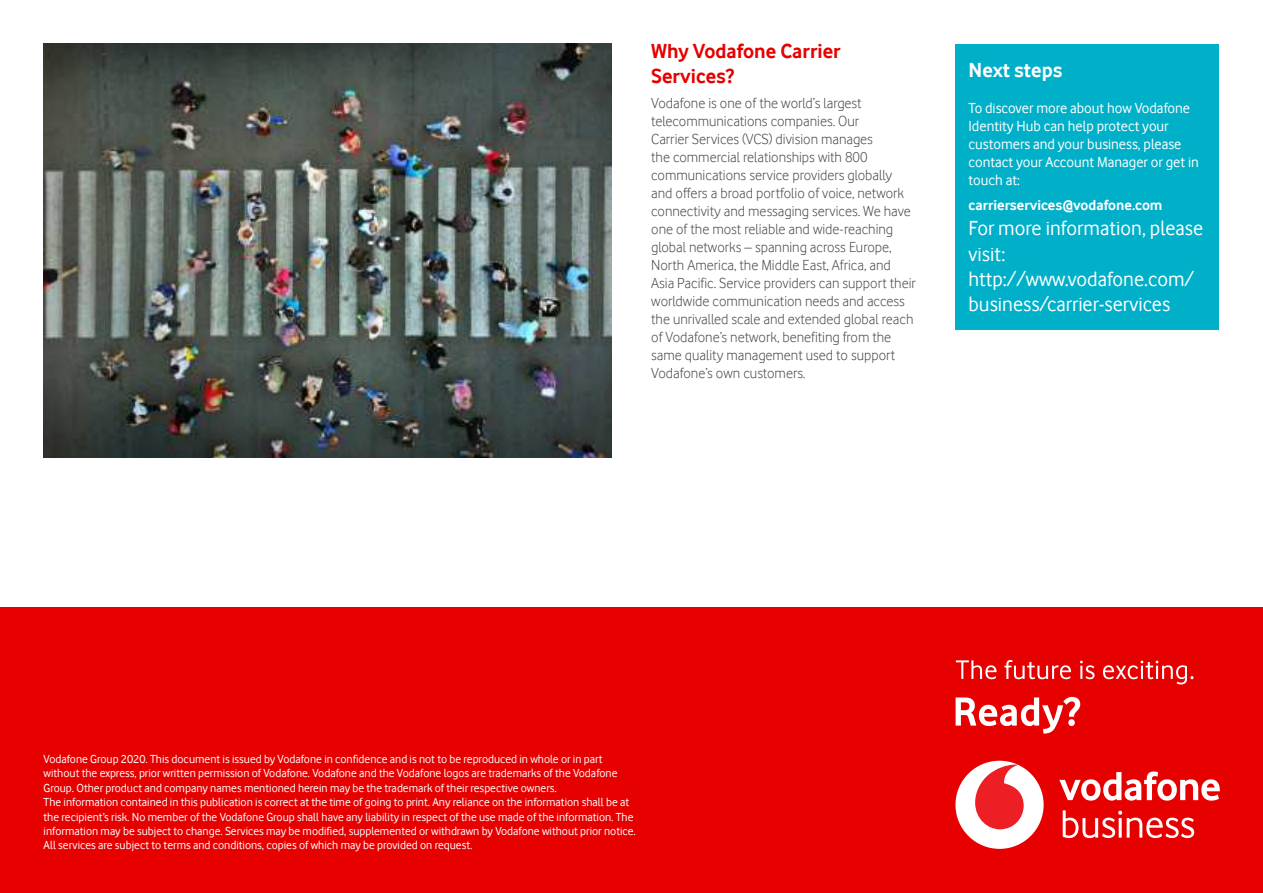
<style>
.page{position:relative;width:1263px;height:893px;background:#fff}
.page>*{position:absolute;margin:0;border:0;box-sizing:border-box;transform-origin:0 0}
.t1{font:21px/25.2px "Vodafone Rg";color:#fff}
.t2{font:700 21px/25.2px "Vodafone Rg";color:#e60000}
.t3{font:700 21px "Vodafone Rg";color:#fff}
.t4{font:15px/18px "Vodafone Lt";color:#44494d}
.t5{font:15px/18px "Vodafone Rg";color:#fff}
.t6{font:700 15px "Vodafone Rg";color:#fff}
.t7{font:12px/14.4px "Vodafone Rg";color:#fff}
</style>
<div class="page">
<div style="left:0;top:607px;width:1263px;height:286px;background:#e60000"></div>
<div style="left:955px;top:761px;width:88px;height:88px;background:#fff;border-radius:50%"></div>
<svg style="left:975px;top:765px;width:49px;height:64px"></svg>
<svg style="left:1059px;top:771px;width:161px;height:30px"></svg>
<svg style="left:1063px;top:810px;width:131px;height:28px"></svg>
<svg style="left:956px;top:660px;width:40px;height:19px"></svg>
<svg style="left:1004px;top:660px;width:67px;height:19px"></svg>
<svg style="left:1080px;top:661px;width:14px;height:18px"></svg>
<svg style="left:1103px;top:661px;width:90px;height:23px"></svg>
<svg style="left:955px;top:697px;width:125px;height:37px"></svg>
<div style="left:955px;top:44px;width:264px;height:286px;background:#00b0c9"></div>
<img style="left:44px;top:44px;width:568px;height:413px">
<h1 class="t2" style="left:651px;top:40px;width:191px">Why Vodafone Carrier<br>Services?</h1>
<p class="t4" style="left:651px;top:95px;width:266px">Vodafone is one of the world’s largest telecommunications companies. Our<br>Carrier Services (VCS) division manages<br>the commercial relationships with 800 communications service providers globally and offers a broad portfolio of voice, network connectivity and messaging services. We have one of the most reliable and wide-reaching global networks – spanning across Europe, North America, the Middle East, Africa, and Asia Pacific. Service providers can support their worldwide communication needs and access the unrivalled scale and extended global reach of Vodafone’s network, benefiting from the same quality management used to support Vodafone’s own customers.</p>
<h1 class="t3" style="left:968px;top:63px;width:95px">Next steps</h1>
<p class="t5" style="left:968px;top:100px;width:232px">To discover more about how Vodafone<br>Identity Hub can help protect your customers and your business, please contact your Account Manager or get in touch at:</p>
<p class="t6" style="left:968px;top:200px;width:195px">carrierservices@vodafone.com</p>
<h1 class="t1" style="left:968px;top:217px;width:236px">For more information, please visit: http://www.vodafone.com/ business/carrier-services</h1>
<p class="t7" style="left:44px;top:752px;width:594px">Vodafone Group 2020. This document is issued by Vodafone in confidence and is not to be reproduced in whole or in part without the express, prior written permission of Vodafone. Vodafone and the Vodafone logos are trademarks of the Vodafone Group. Other product and company names mentioned herein may be the trademark of their respective owners.<br>The information contained in this publication is correct at the time of going to print. Any reliance on the information shall be at the recipient’s risk. No member of the Vodafone Group shall have any liability in respect of the use made of the information. The information may be subject to change. Services may be modified, supplemented or withdrawn by Vodafone without prior notice.<br>All services are subject to terms and conditions, copies of which may be provided on request.</p>
</div>
